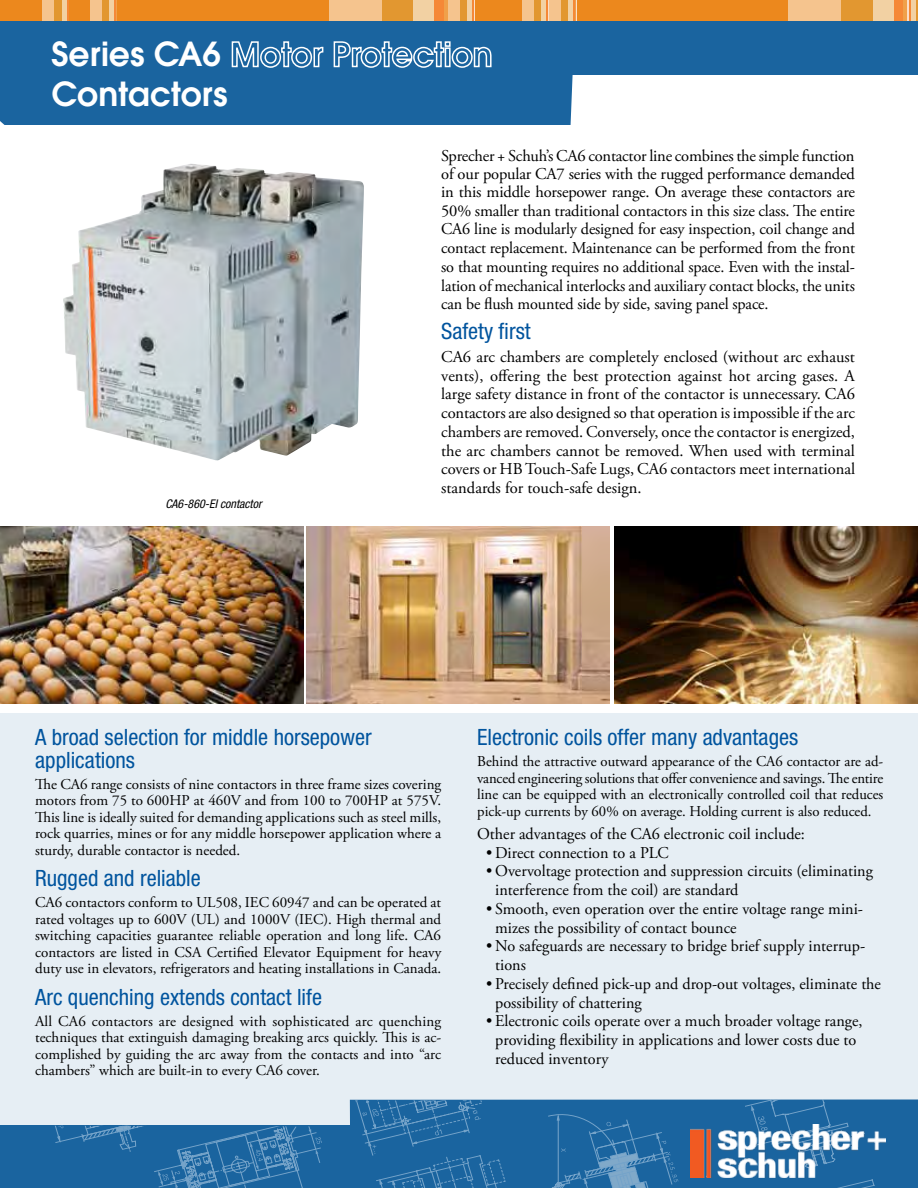
<style>
.page{position:relative;width:918px;height:1188px;background:#fff}
.page>*{position:absolute;margin:0;border:0;box-sizing:border-box;transform-origin:0 0}
.t1{font:600 33px/39.6px "Avant Garde";color:#fff}
.t2{font:condensed 22.5px/22.5px "Helvetica Neue";color:#00549e}
.t3{font:16.5px/18.8px "Adobe Garamond Pro";color:#000}
.t4{font:15px/16.5px "Adobe Garamond Pro";color:#000;text-align:justify}
.t5{font:italic condensed 12px "Helvetica Neue";color:#000}
</style>
<div class="page">
<div style="left:0;top:714px;width:918px;height:411px;background:#e6eef4"></div>
<svg style="left:0;top:20px;width:918px;height:105px;fill:#1a649f"></svg>
<div style="left:0;top:0;width:43px;height:20px;background:#ec881d"></div>
<div style="left:43px;top:0;width:12px;height:20px;background:#f5c48e"></div>
<hr style="left:66px;top:0;width:3px;height:20px;background:#f58837">
<svg style="left:69px;top:0;width:1px;height:20px"></svg>
<div style="left:55px;top:0;width:7px;height:20px;background:#e29730"></div>
<hr style="left:62px;top:0;width:4px;height:20px;background:#f2d1a3">
<div style="left:70px;top:0;width:20px;height:20px;background:#ec881d"></div>
<div style="left:90px;top:0;width:12px;height:20px;background:#f5c48e"></div>
<hr style="left:114px;top:0;width:2px;height:20px;background:#f58837">
<svg style="left:116px;top:0;width:2px;height:20px"></svg>
<div style="left:102px;top:0;width:7px;height:20px;background:#e29730"></div>
<div style="left:109px;top:0;width:5px;height:20px;background:#f2d1a3"></div>
<div style="left:118px;top:0;width:211px;height:20px;background:#ec881d"></div>
<div style="left:329px;top:0;width:54px;height:20px;background:#f5c48e"></div>
<div style="left:443px;top:0;width:5px;height:20px;background:#f0a04a"></div>
<div style="left:434px;top:0;width:10px;height:20px;background:#f58837"></div>
<div style="left:382px;top:0;width:32px;height:20px;background:#e29730"></div>
<div style="left:414px;top:0;width:20px;height:20px;background:#f2d1a3"></div>
<div style="left:448px;top:0;width:12px;height:20px;background:#f5c48e"></div>
<hr style="left:472px;top:0;width:2px;height:20px;background:#f58837">
<svg style="left:474px;top:0;width:1px;height:20px"></svg>
<div style="left:460px;top:0;width:7px;height:20px;background:#e29730"></div>
<div style="left:467px;top:0;width:5px;height:20px;background:#f2d1a3"></div>
<div style="left:475px;top:0;width:47px;height:20px;background:#ec881d"></div>
<div style="left:522px;top:0;width:12px;height:20px;background:#f5c48e"></div>
<hr style="left:546px;top:0;width:2px;height:20px;background:#f58837">
<svg style="left:548px;top:0;width:1px;height:20px"></svg>
<div style="left:534px;top:0;width:7px;height:20px;background:#e29730"></div>
<div style="left:541px;top:0;width:5px;height:20px;background:#f2d1a3"></div>
<div style="left:549px;top:0;width:12px;height:20px;background:#f5c48e"></div>
<hr style="left:573px;top:0;width:2px;height:20px;background:#f58837">
<svg style="left:575px;top:0;width:2px;height:20px"></svg>
<div style="left:561px;top:0;width:7px;height:20px;background:#e29730"></div>
<div style="left:568px;top:0;width:5px;height:20px;background:#f2d1a3"></div>
<div style="left:577px;top:0;width:211px;height:20px;background:#ec881d"></div>
<div style="left:788px;top:0;width:54px;height:20px;background:#f5c48e"></div>
<hr style="left:903px;top:0;width:4px;height:20px;background:#f0a04a">
<div style="left:893px;top:0;width:10px;height:20px;background:#f58837"></div>
<div style="left:842px;top:0;width:31px;height:20px;background:#e29730"></div>
<div style="left:873px;top:0;width:20px;height:20px;background:#f2d1a3"></div>
<hr style="left:909px;top:0;width:2px;height:20px;background:#f58837">
<svg style="left:907px;top:0;width:2px;height:20px"></svg>
<hr style="left:916px;top:0;width:2px;height:20px;background:#e29730">
<div style="left:911px;top:0;width:5px;height:20px;background:#f2d1a3"></div>
<img style="left:0;top:526px;width:303px;height:178px">
<img style="left:307px;top:526px;width:303px;height:178px">
<img style="left:615px;top:526px;width:303px;height:178px">
<svg style="left:231px;top:39px;width:93px;height:31px;background:#558cb7"></svg>
<svg style="left:333px;top:41px;width:159px;height:28px;background:#5b90ba"></svg>
<svg style="left:322px;top:1100px;width:596px;height:88px;background:#296ea5"></svg>
<svg style="left:0;top:1125px;width:322px;height:63px;background:#246ba3"></svg>
<svg style="left:348px;top:1100px;width:163px;height:88px;background:#236aa3"></svg>
<svg style="left:547px;top:1100px;width:328px;height:88px;background:#256ba3"></svg>
<img style="left:690px;top:1124px;width:196px;height:53px">
<img style="left:63px;top:164px;width:301px;height:296px">
<h1 class="t1" style="left:51px;top:34px;width:178px">Series CA6<br>Contactors</h1>
<p class="t5" style="left:165px;top:497px;width:98px">CA6-860-EI contactor</p>
<p class="t3" style="left:441px;top:147px;width:415px;text-align:justify">Sprecher + Schuh’s CA6 contactor line combines the simple function of our popular CA7 series with the rugged performance demanded in this middle horsepower range. On average these contactors are 50% smaller than traditional contactors in this size class. The entire CA6 line is modularly designed for easy inspection, coil change and contact replacement. Maintenance can be performed from the front so that mounting requires no additional space. Even with the instal&shy;lation of mechanical interlocks and auxiliary contact blocks, the units can be flush mounted side by side, saving panel space.</p>
<h2 class="t2" style="left:441px;top:319px;width:91px">Safety first</h2>
<p class="t3" style="left:441px;top:348px;width:416px;text-align:justify">CA6 arc chambers are completely enclosed (without arc exhaust vents), offering the best protection against hot arcing gases. A large safety distance in front of the contactor is unnecessary. CA6 contactors are also designed so that operation is impossible if the arc chambers are removed. Conversely, once the contactor is energized, the arc chambers cannot be removed. When used with terminal covers or HB Touch-Safe Lugs, CA6 contactors meet international standards for touch-safe design.</p>
<h2 class="t2" style="left:35px;top:726px;width:338px">A broad selection for middle horsepower applications</h2>
<p class="t4" style="left:35px;top:776px;width:408px">The CA6 range consists of nine contactors in three frame sizes covering motors from 75 to 600HP at 460V and from 100 to 700HP at 575V.<br>This line is ideally suited for demanding applications such as steel mills, rock quarries, mines or for any middle horsepower application where a sturdy, durable contactor is needed.</p>
<h2 class="t2" style="left:35px;top:867px;width:167px">Rugged and reliable</h2>
<p class="t4" style="left:35px;top:895px;width:408px">CA6 contactors conform to UL508, IEC 60947 and can be operated at rated voltages up to 600V (UL) and 1000V (IEC). High thermal and switching capacities guarantee reliable operation and long life. CA6 contactors are listed in CSA Certified Elevator Equipment for heavy duty use in elevators, refrigerators and heating installations in Canada.</p>
<h2 class="t2" style="left:35px;top:985px;width:288px">Arc quenching extends contact life</h2>
<p class="t4" style="left:35px;top:1013px;width:408px">All CA6 contactors are designed with sophisticated arc quenching techniques that extinguish damaging breaking arcs quickly. This is ac&shy;complished by guiding the arc away from the contacts and into “arc chambers” which are built-in to every CA6 cover.</p>
<h2 class="t2" style="left:477px;top:726px;width:323px">Electronic coils offer many advantages</h2>
<p class="t4" style="left:477px;top:754px;width:408px">Behind the attractive outward appearance of the CA6 contactor are ad&shy;vanced engineering solutions that offer convenience and savings. The entire line can be equipped with an electronically controlled coil that reduces pick-up currents by 60% on average. Holding current is also reduced.</p>
<p class="t3" style="left:477px;top:825px;width:329px">Other advantages of the CA6 electronic coil include:</p>
<p class="t3" style="left:486px;top:844px;width:184px">• Direct connection to a PLC</p>
<p class="t3" style="left:495px;top:862px;width:379px;text-indent:-9px">• Overvoltage protection and suppression circuits (eliminating interference from the coil) are standard</p>
<p class="t3" style="left:495px;top:900px;width:369px;text-indent:-9px">• Smooth, even operation over the entire voltage range mini&shy;mizes the possibility of contact bounce</p>
<p class="t3" style="left:495px;top:937px;width:371px;text-indent:-9px">• No safeguards are necessary to bridge brief supply interrup&shy;tions</p>
<p class="t3" style="left:495px;top:975px;width:387px;text-indent:-9px">• Precisely defined pick-up and drop-out voltages, eliminate the possibility of chattering</p>
<p class="t3" style="left:495px;top:1012px;width:369px;text-indent:-9px">• Electronic coils operate over a much broader voltage range, providing flexibility in applications and lower costs due to reduced inventory</p>
</div>
